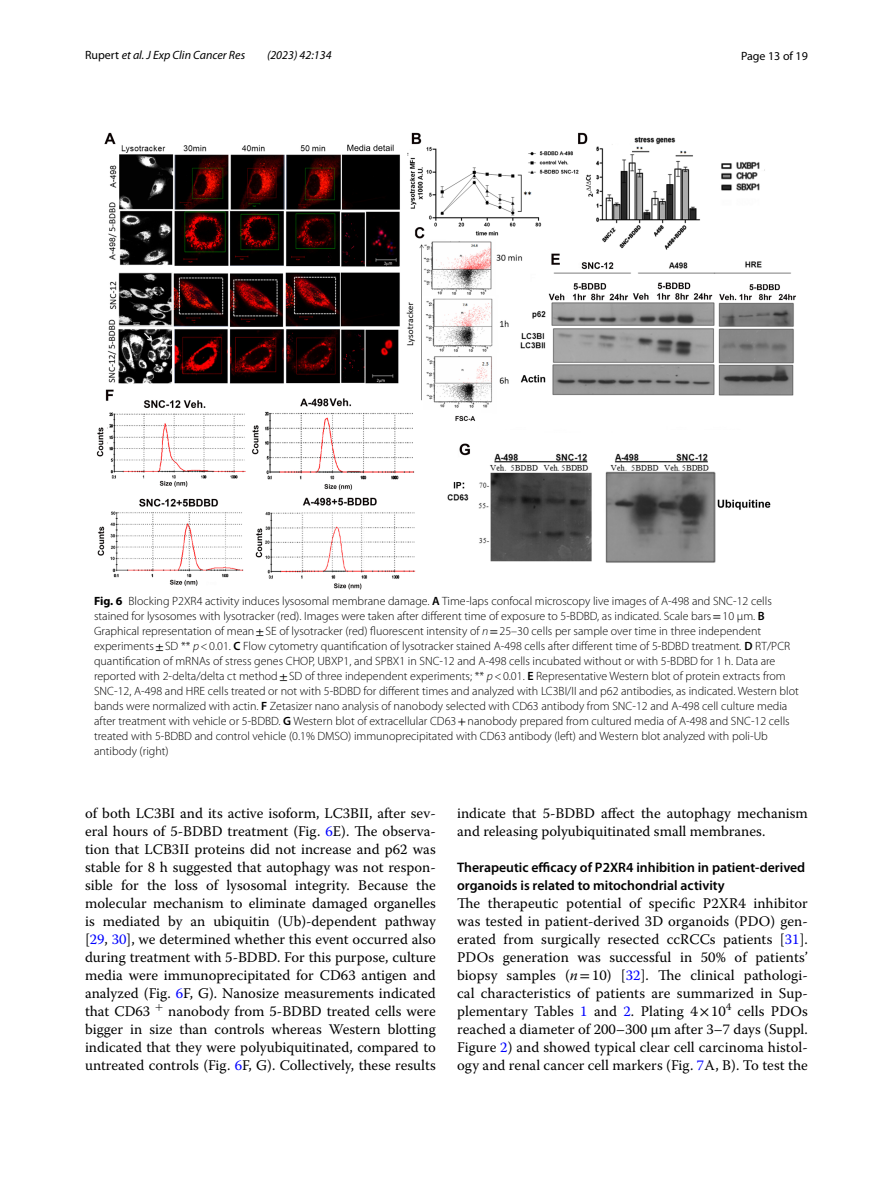
<style>
.page{position:relative;width:893px;height:1187px;background:#fff}
.page>*{position:absolute;margin:0;border:0;box-sizing:border-box;transform-origin:0 0}
.t1{font:14.7px/18px "Warnock Pro";color:#000;text-align:justify}
.t2{font:600 13.8px/18px "Myriad Pro";color:#000}
.t3{font:300 12px/15px "Myriad Pro";color:#000}
.t4{font:italic 12px "Myriad Pro";color:#000}
.t5{font:12px "Myriad Pro";color:#000}
.s1{font-style:normal}
.s2{font-weight:700}
.s3{font-weight:600}
.s4{font-family:"STIX";font-weight:400}
.s5{font-style:italic}
.s6{color:#00f}
.s7{font-family:"STIX"}
</style>
<div class="page">
<img style="left:96px;top:133px;width:700px;height:456px">
<p class="t4" style="left:85px;top:48px;width:162px"><span class="s1">Rupert</span> et al. J Exp Clin Cancer Res</p>
<p class="t4" style="left:267px;top:48px;width:66px">(2023) 42:134</p>
<p class="t5" style="left:741px;top:48px;width:68px">Page 13 of 19</p>
<p class="t3" style="left:94px;top:593px;width:706px"><span class="s2">Fig. 6</span> Blocking P2XR4 activity induces lysosomal membrane damage. <span class="s3">A</span> Time-laps confocal microscopy live images of A-498 and SNC-12 cells stained for lysosomes with lysotracker (red). Images were taken after different time of exposure to 5-BDBD, as indicated. Scale bars<span class="s4">=</span>10 µm. <span class="s3">B </span>Graphical representation of mean<span class="s4">±</span>SE of lysotracker (red) fluorescent intensity of <span class="s5">n</span><span class="s4">=</span>25–30 cells per sample over time in three independent experiments<span class="s4">±</span>SD ** <span class="s5">p</span>&lt;0.01. <span class="s3">C</span> Flow cytometry quantification of lysotracker stained A-498 cells after different time of 5-BDBD treatment<span class="s5">.</span> <span class="s3">D</span> RT/PCR quantification of mRNAs of stress genes CHOP, UBXP1, and SPBX1 in SNC-12 and A-498 cells incubated without or with 5-BDBD for 1 h. Data are reported with 2-delta/delta ct method<span class="s4">±</span>SD of three independent experiments; ** <span class="s5">p</span>&lt;0.01. <span class="s3">E</span> Representative Western blot of protein extracts from SNC-12, A-498 and HRE cells treated or not with 5-BDBD for different times and analyzed with LC3BI/II and p62 antibodies, as indicated. Western blot bands were normalized with actin. <span class="s3">F</span> Zetasizer nano analysis of nanobody selected with CD63 antibody from SNC-12 and A-498 cell culture media after treatment with vehicle or 5-BDBD. <span class="s3">G</span> Western blot of extracellular CD63<span class="s4">+</span>nanobody prepared from cultured media of A-498 and SNC-12 cells treated with 5-BDBD and control vehicle (0.1% DMSO) immunoprecipitated with CD63 antibody (left) and Western blot analyzed with poli-Ub antibody (right)</p>
<p class="t1" style="left:85px;top:803px;width:352px">of both LC3BI and its active isoform, LC3BII, after sev&shy;eral hours of 5-BDBD treatment (Fig. <span class="s6">6</span>E). The observa&shy;tion that LCB3II proteins did not increase and p62 was stable for 8 h suggested that autophagy was not respon&shy;sible for the loss of lysosomal integrity. Because the molecular mechanism to eliminate damaged organelles is mediated by an ubiquitin (Ub)-dependent pathway [<span class="s6">29</span>, <span class="s6">30</span>], we determined whether this event occurred also during treatment with 5-BDBD. For this purpose, culture media were immunoprecipitated for CD63 antigen and analyzed (Fig. <span class="s6">6</span>F, G). Nanosize measurements indicated that CD63 <sup>+</sup> nanobody from 5-BDBD treated cells were bigger in size than controls whereas Western blotting indicated that they were polyubiquitinated, compared to untreated controls (Fig. <span class="s6">6</span>F, G). Collectively, these results</p>
<p class="t1" style="left:457px;top:803px;width:352px">indicate that 5-BDBD affect the autophagy mechanism and releasing polyubiquitinated small membranes.</p>
<p class="t2" style="left:457px;top:857px;width:350px">Therapeutic efficacy of P2XR4 inhibition in patient‑derived organoids is related to mitochondrial activity</p>
<p class="t1" style="left:457px;top:893px;width:352px">The therapeutic potential of specific P2XR4 inhibitor was tested in patient-derived 3D organoids (PDO) gen&shy;erated from surgically resected ccRCCs patients [<span class="s6">31</span>].<br>PDOs generation was successful in 50% of patients’ biopsy samples (<span class="s5">n</span><span class="s7">=</span>10) [<span class="s6">32</span>]. The clinical pathologi&shy;cal characteristics of patients are summarized in Sup&shy;plementary Tables <span class="s6">1</span> and <span class="s6">2</span>. Plating 4<span class="s7">×</span> -10<sup>4</sup> cells PDOs reached a diameter of 200–300 µm after 3–7 days (Suppl.<br>Figure <span class="s6">2</span>) and showed typical clear cell carcinoma histol&shy;ogy and renal cancer cell markers (Fig. <span class="s6">7</span>A, B). To test the</p>
</div>
